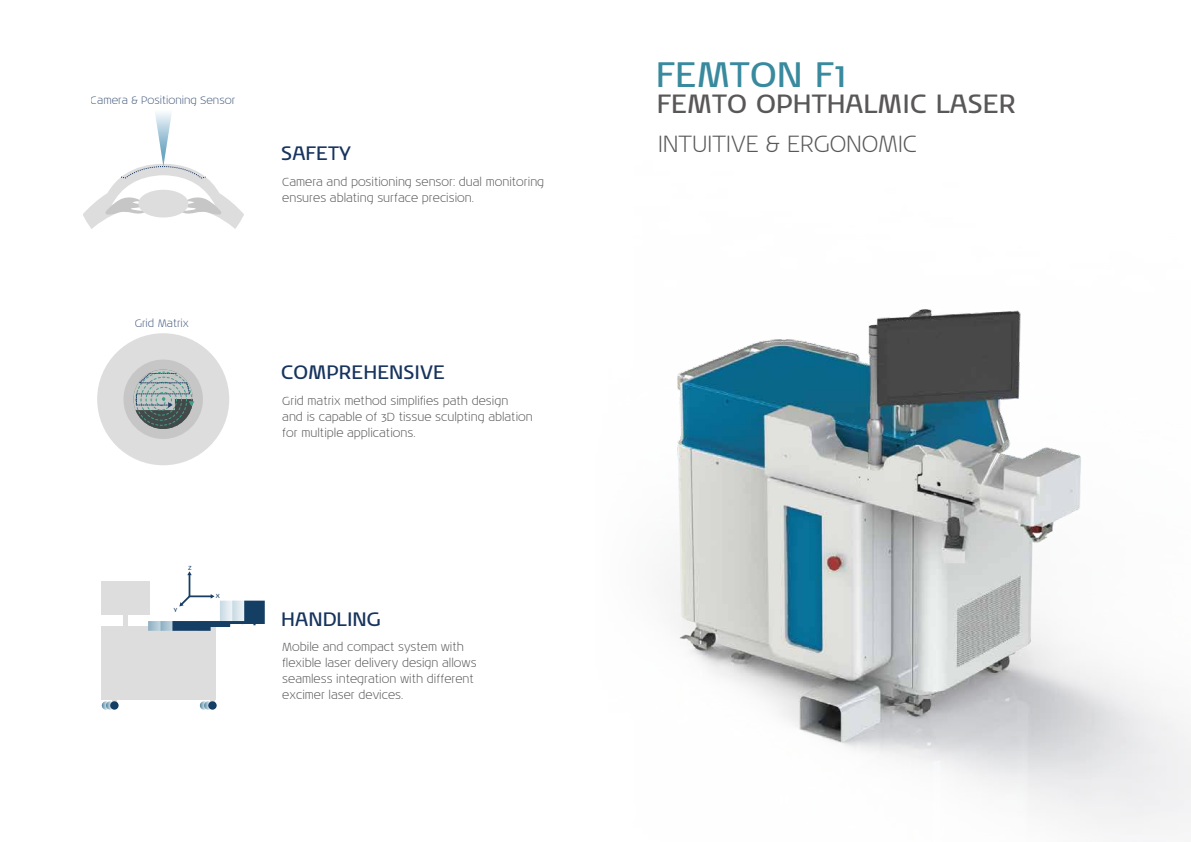
<style>
.page{position:relative;width:1191px;height:842px;background:#fff}
.page>*{position:absolute;margin:0;border:0;box-sizing:border-box;transform-origin:0 0}
.t1{font:36.3px "Noa LT Std";color:#398a9e}
.t2{font:27.1px "Noa LT Std";color:#595758}
.t3{font:300 24px "Noa LT Std";letter-spacing:-.01em;color:#595758}
.t4{font:20px "Noa LT Std";color:#17345e}
.t5{font:300 12px/16px "Noa LT Std";color:#595758}
.t6{font:300 11px "Noa LT Std";color:#17345e}
.t7{font:300 11px "Noa LT Std";color:#183460}
.t8{font:6px "Noa LT Std";color:#153e65}
</style>
<div class="page">
<div style="left:101px;top:626px;width:115px;height:74px;background:#ddd"></div>
<svg style="left:148px;top:571px;width:117px;height:60px"></svg>
<div style="left:101px;top:581px;width:49px;height:34px;background:#ddd"></div>
<hr style="left:124px;top:615px;width:4px;height:11px;background:#ddd">
<svg style="left:102px;top:700px;width:14px;height:10px"></svg>
<div style="left:110px;top:701px;width:9px;height:9px;background:#153e65;border-radius:50%"></div>
<svg style="left:200px;top:700px;width:14px;height:10px"></svg>
<div style="left:208px;top:701px;width:9px;height:9px;background:#153e65;border-radius:50%"></div>
<svg style="left:83px;top:113px;width:161px;height:116px"></svg>
<div style="left:97px;top:333px;width:132px;height:132px;background:#ddd;border-radius:50%"></div>
<div style="left:123px;top:360px;width:80px;height:79px;background:#c6c6c6;border-radius:50%"></div>
<svg style="left:133px;top:369px;width:61px;height:60px"></svg>
<img style="left:666px;top:309px;width:525px;height:525px">
<p class="t6" style="left:91px;top:93px;width:146px">Camera &amp; Positioning Sensor</p>
<p class="t7" style="left:134px;top:317px;width:56px">Grid Matrix</p>
<h3 class="t4" style="left:281px;top:141px;width:71px">SAFETY</h3>
<p class="t5" style="left:282px;top:174px;width:263px">Camera and positioning sensor: dual monitoring ensures ablating surface precision.</p>
<h3 class="t4" style="left:281px;top:360px;width:165px">COMPREHENSIVE</h3>
<p class="t5" style="left:282px;top:393px;width:252px">Grid matrix method simplifies path design<br>and is capable of 3D tissue sculpting ablation for multiple applications.</p>
<p class="t8" style="left:188px;top:564px;width:5px">Z</p>
<p class="t8" style="left:174px;top:606px;width:5px">Y</p>
<p class="t8" style="left:216px;top:593px;width:6px">X</p>
<h3 class="t4" style="left:281px;top:607px;width:101px">HANDLING</h3>
<p class="t5" style="left:282px;top:639px;width:196px">Mobile and compact system with flexible laser delivery design allows seamless integration with different excimer laser devices.</p>
<h1 class="t1" style="left:655px;top:53px;width:193px">FEMTON F1</h1>
<h2 class="t2" style="left:656px;top:88px;width:361px">FEMTO OPHTHALMIC LASER</h2>
<h3 class="t3" style="left:657px;top:130px;width:261px">INTUITIVE &amp; ERGONOMIC</h3>
</div>
